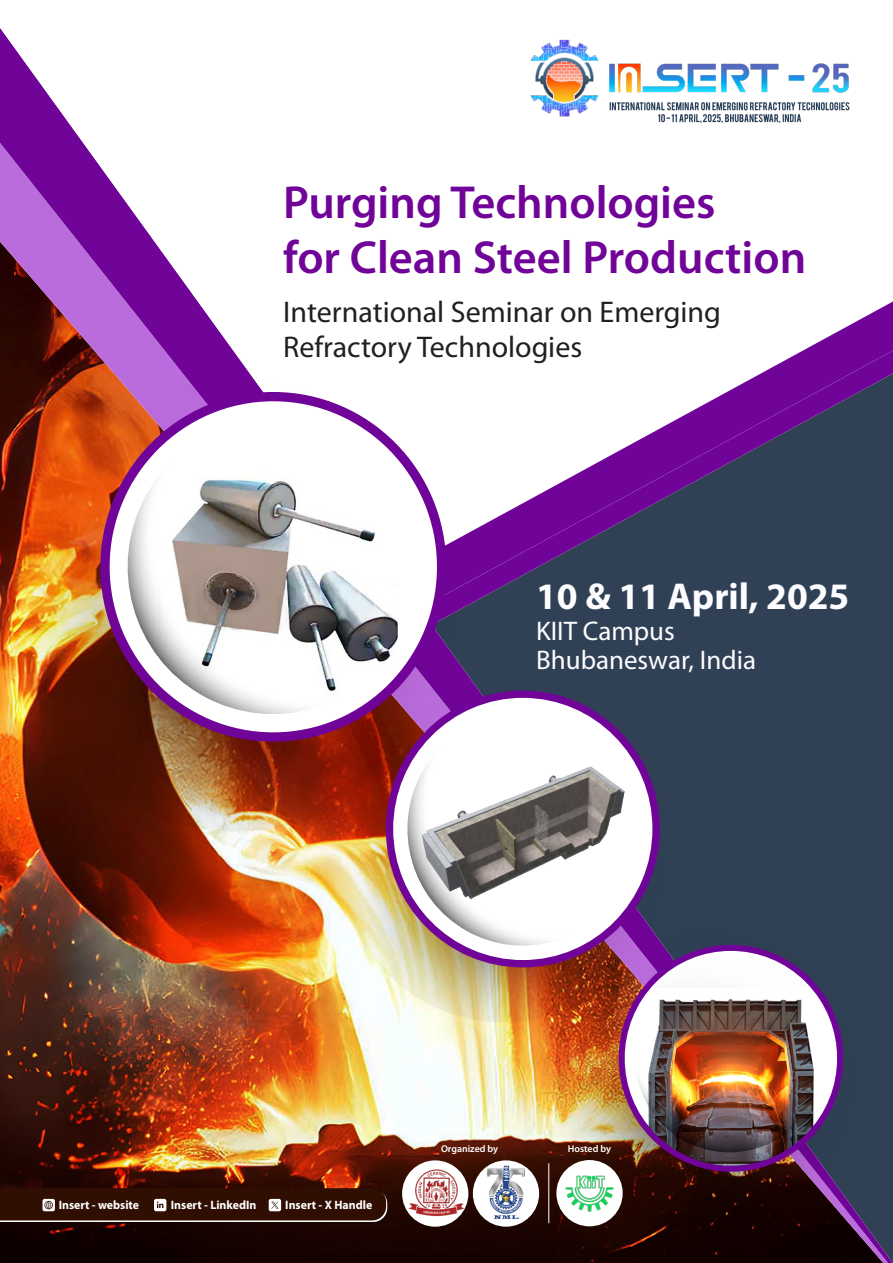
<style>
.page{position:relative;width:893px;height:1263px;background:#fff}
.page>*{position:absolute;margin:0;border:0;box-sizing:border-box;transform-origin:0 0}
.t1{font:600 46.5px/55.8px "Myriad Pro";color:#710498}
.t2{font:700 37.5px "Myriad Pro";color:#fdfcff}
.t3{font:30px/35.5px "Myriad Pro";color:#231f20}
.t4{font:27px/28.5px "Myriad Pro";color:#fdfcff}
.t5{font:700 12.15px "Myriad Pro";color:#fff}
.t6{font:600 9.9px "Myriad Pro";color:#fff}
</style>
<div class="page">
<img style="left:0;top:573px;width:893px;height:690px">
<div style="left:459px;top:608px;width:434px;height:17px;background:#304156"></div>
<svg style="left:0;top:28px;width:367px;height:545px"></svg>
<svg style="left:419px;top:301px;width:474px;height:307px"></svg>
<img style="left:339px;top:689px;width:330px;height:333px;border-radius:50%">
<svg style="left:389px;top:694px;width:267px;height:270px"></svg>
<img style="left:13px;top:379px;width:447px;height:453px;border-radius:50%">
<svg style="left:105px;top:397px;width:337px;height:340px"></svg>
<img style="left:552px;top:926px;width:307px;height:310px;border-radius:50%">
<div style="left:100px;top:392px;width:346px;height:350px;border:9px solid #710498;border-radius:50%"></div>
<div style="left:386px;top:690px;width:274px;height:277px;border:7px solid #710498;border-radius:50%"></div>
<svg style="left:407px;top:712px;width:231px;height:233px"></svg>
<svg style="left:128px;top:420px;width:291px;height:294px"></svg>
<img style="left:602px;top:937px;width:257px;height:251px">
<img style="left:635px;top:961px;width:189px;height:191px">
<img style="left:530px;top:39px;width:320px;height:84px">
<svg style="left:0;top:1188px;width:387px;height:34px"></svg>
<div style="left:556px;top:1160px;width:67px;height:66px;background:#fff;border-radius:50%"></div>
<img style="left:566px;top:1175px;width:47px;height:36px">
<hr style="left:548px;top:1163px;width:1px;height:60px;background:#fff">
<div style="left:402px;top:1160px;width:66px;height:67px;background:#fff;border-radius:50%"></div>
<img style="left:407px;top:1166px;width:59px;height:55px">
<div style="left:473px;top:1160px;width:66px;height:67px;background:#fff;border-radius:50%"></div>
<img style="left:482px;top:1161px;width:49px;height:62px">
<img style="left:418px;top:762px;width:211px;height:141px">
<h1 class="t1" style="left:283px;top:173px;width:525px">Purging Technologies<br>for Clean Steel Production</h1>
<p class="t3" style="left:283px;top:294px;width:439px">International Seminar on Emerging<br>Refractory Technologies</p>
<p class="t2" style="left:536px;top:572px;width:315px">10 &amp; 11 April, 2025</p>
<p class="t4" style="left:536px;top:617px;width:221px">KIIT Campus<br>Bhubaneswar, India</p>
<p class="t5" style="left:59px;top:1196px;width:82px">Insert - website</p>
<p class="t5" style="left:171px;top:1196px;width:87px">Insert - LinkedIn</p>
<p class="t5" style="left:285px;top:1196px;width:88px">Insert - X Handle</p>
<p class="t6" style="left:441px;top:1143px;width:59px">Organized by</p>
<p class="t6" style="left:568px;top:1143px;width:45px">Hosted by</p>
</div>
